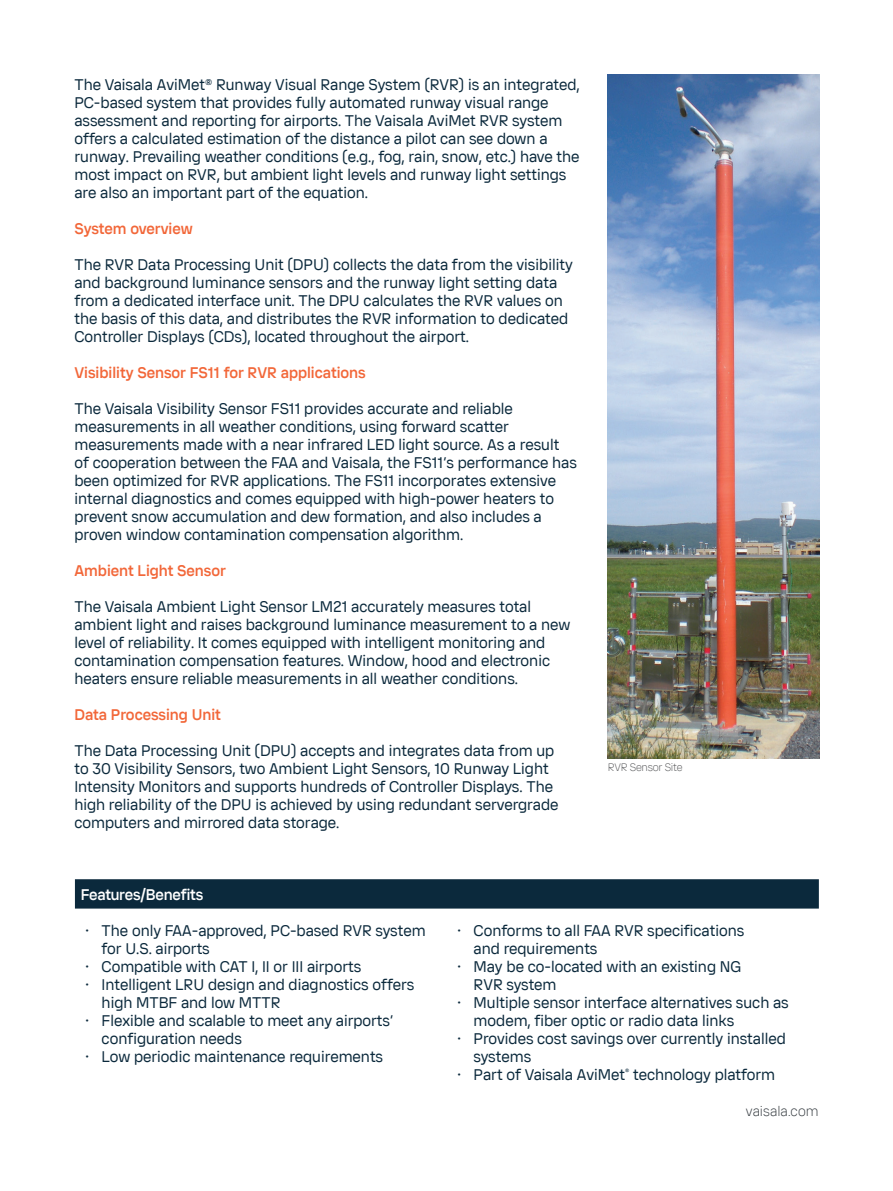
<style>
.page{position:relative;width:893px;height:1191px;background:#fff}
.page>*{position:absolute;margin:0;border:0;box-sizing:border-box;transform-origin:0 0}
.t1{font:15px/18px "Vaisala Sans Beta 01";color:#0b293c}
.t2{font:500 15px "Vaisala Sans Beta 01";color:#f26739}
.t3{font:500 15px "Vaisala Sans Beta 01";letter-spacing:-.015em;color:#fff}
.t4{font:300 13.5px "Vaisala Sans Beta 01";color:#343a3f}
.t5{font:300 10.5px "Vaisala Sans Beta 01";letter-spacing:-.02em;color:#57585a}
</style>
<div class="page">
<div style="left:75px;top:879px;width:744px;height:29px;background:#0b293c"></div>
<img style="left:608px;top:74px;width:211px;height:684px">
<p class="t1" style="left:74px;top:75px;width:507px">The Vaisala AviMet® Runway Visual Range System (RVR) is an integrated, PC-based system that provides fully automated runway visual range assessment and reporting for airports. The Vaisala AviMet RVR system offers a calculated estimation of the distance a pilot can see down a runway. Prevailing weather conditions (e.g., fog, rain, snow, etc.) have the most impact on RVR, but ambient light levels and runway light settings are also an important part of the equation.</p>
<p class="t2" style="left:74px;top:219px;width:120px">System overview</p>
<p class="t1" style="left:74px;top:255px;width:500px">The RVR Data Processing Unit (DPU) collects the data from the visibility and background luminance sensors and the runway light setting data from a dedicated interface unit. The DPU calculates the RVR values on the basis of this data, and distributes the RVR information to dedicated Controller Displays (CDs), located throughout the airport.</p>
<p class="t2" style="left:74px;top:363px;width:293px">Visibility Sensor FS11 for RVR applications</p>
<p class="t1" style="left:74px;top:399px;width:504px">The Vaisala Visibility Sensor FS11 provides accurate and reliable measurements in all weather conditions, using forward scatter measurements made with a near infrared LED light source. As a result of cooperation between the FAA and Vaisala, the FS11’s performance has been optimized for RVR applications. The FS11 incorporates extensive internal diagnostics and comes equipped with high-power heaters to prevent snow accumulation and dew formation, and also includes a proven window contamination compensation algorithm.</p>
<p class="t2" style="left:74px;top:561px;width:153px">Ambient Light Sensor</p>
<p class="t1" style="left:74px;top:597px;width:497px">The Vaisala Ambient Light Sensor LM21 accurately measures total ambient light and raises background luminance measurement to a new level of reliability. It comes equipped with intelligent monitoring and contamination compensation features. Window, hood and electronic heaters ensure reliable measurements in all weather conditions.</p>
<p class="t2" style="left:74px;top:705px;width:148px">Data Processing Unit</p>
<p class="t1" style="left:74px;top:741px;width:486px">The Data Processing Unit (DPU) accepts and integrates data from up to 30 Visibility Sensors, two Ambient Light Sensors, 10 Runway Light Intensity Monitors and supports hundreds of Controller Displays. The high reliability of the DPU is achieved by using redundant servergrade computers and mirrored data storage.</p>
<p class="t5" style="left:608px;top:761px;width:76px">RVR Sensor Site</p>
<p class="t3" style="left:81px;top:885px;width:124px">Features/Benefits</p>
<p class="t1" style="left:102px;top:921px;width:325px;text-indent:-16px">• The only FAA-approved, PC-based RVR system for U.S. airports</p>
<p class="t1" style="left:85px;top:957px;width:278px">• Compatible with CAT I, II or III airports</p>
<p class="t1" style="left:102px;top:975px;width:314px;text-indent:-17px">• Intelligent LRU design and diagnostics offers high MTBF and low MTTR</p>
<p class="t1" style="left:102px;top:1011px;width:293px;text-indent:-17px">• Flexible and scalable to meet any airports’ configuration needs</p>
<p class="t1" style="left:85px;top:1047px;width:299px">• Low periodic maintenance requirements</p>
<p class="t1" style="left:474px;top:921px;width:272px;text-indent:-16px">• Conforms to all FAA RVR specifications and requirements</p>
<p class="t1" style="left:474px;top:957px;width:269px;text-indent:-16px">• May be co-located with an existing NG<br>RVR system</p>
<p class="t1" style="left:474px;top:993px;width:317px;text-indent:-16px">• Multiple sensor interface alternatives such as modem, fiber optic or radio data links</p>
<p class="t1" style="left:474px;top:1029px;width:314px;text-indent:-16px">• Provides cost savings over currently installed systems</p>
<p class="t1" style="left:457px;top:1065px;width:319px">• Part of Vaisala AviMet<sup>®</sup> technology platform</p>
<p class="t4" style="left:746px;top:1103px;width:74px">vaisala.com</p>
</div>
